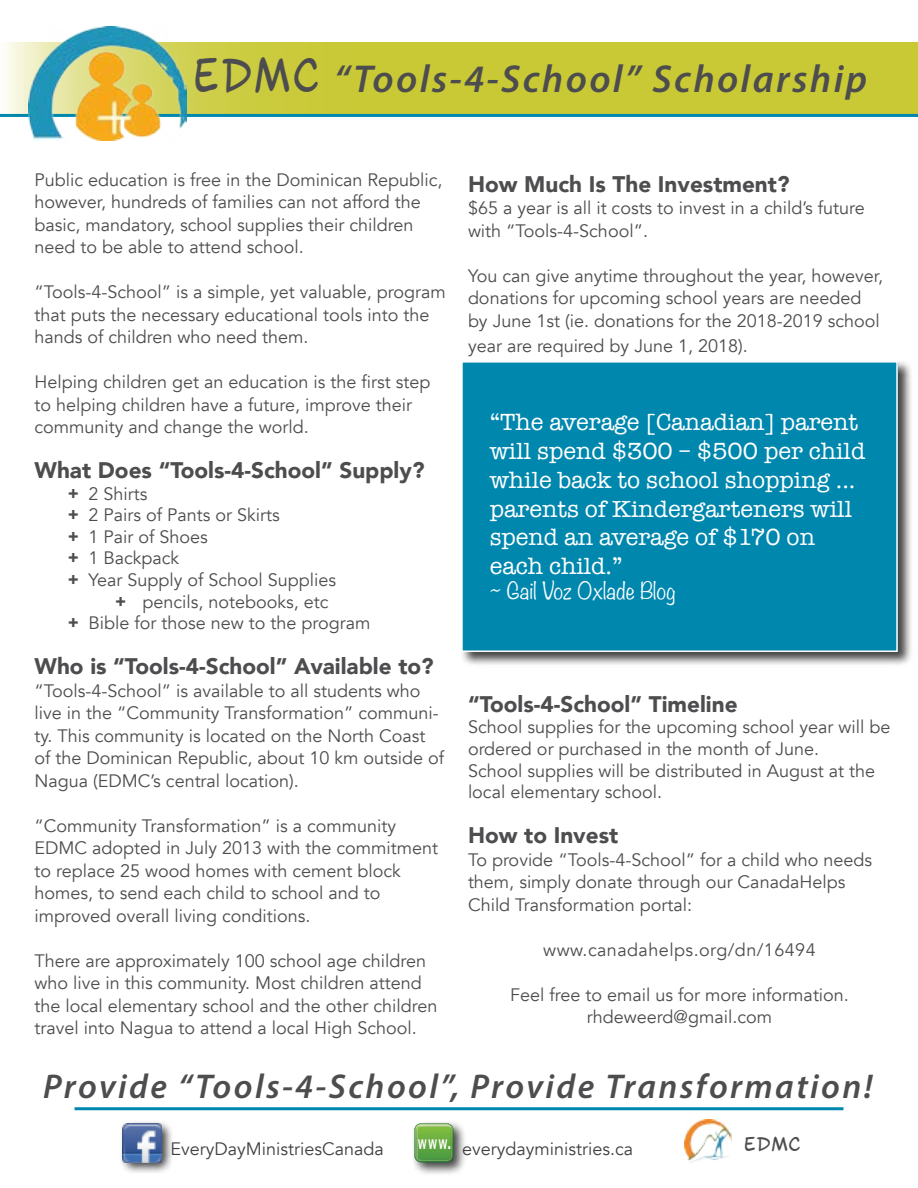
<style>
.page{position:relative;width:918px;height:1188px;background:#fff}
.page>*{position:absolute;margin:0;border:0;box-sizing:border-box;transform-origin:0 0}
.t1{font:italic 600 39px "Myriad Pro";letter-spacing:.06em;color:#4d4d4f}
.t2{font:italic 600 34.5px "Myriad Pro";letter-spacing:.07em;color:#4d4d4f}
.t3{font:24px/28.8px "American Typewriter";color:#fff}
.t4{font:900 22.5px "Avenir";color:#4d4d4f}
.t5{font:300 21px "Noteworthy";color:#fff}
.t6{font:21px "SF Toontime";color:#4d4d4f}
.t7{font:18px/22.5px "Avenir";color:#4d4d4f}
.t8{font:18px "Avenir";color:#414141}
.t9{font:18px "Avenir";letter-spacing:.025em;color:#4d4d4f}
.t10{font:700 13.5px "Arial";color:#fff;scale:.67 1}
.s1{font-family:"SF Toontime";font-weight:400;font-style:normal;font-size:50.7px}
.s2{font-family:"Arial";font-weight:700}
.s3{font-size:20.25px}
</style>
<div class="page">
<svg style="left:0;top:42px;width:918px;height:72px;background:#cbcb3e"></svg>
<hr style="left:75px;top:1107px;width:768px;height:3px;background:#0087ae">
<div style="left:460px;top:360px;width:453px;height:307px;background:#000;opacity:.75"></div>
<div style="left:462px;top:362px;width:435px;height:289px;background:#0087ae"></div>
<div style="left:461px;top:361px;width:437px;height:291px;border:2px solid #fff"></div>
<div style="left:119px;top:1120px;width:54px;height:54px;background:#000;opacity:.75"></div>
<img style="left:123px;top:1123px;width:38px;height:39px">
<div style="left:411px;top:1120px;width:56px;height:56px;background:#000;opacity:.75"></div>
<svg style="left:414px;top:1123px;width:39px;height:39px"></svg>
<img style="left:416px;top:1131px;width:36px;height:30px">
<img style="left:416px;top:1125px;width:36px;height:6px">
<hr style="left:0;top:114px;width:918px;height:3px;background:#0087ae">
<img style="left:684px;top:1119px;width:47px;height:44px">
<img style="left:29px;top:26px;width:157px;height:115px">
<h1 class="t1" style="left:194px;top:54px;width:674px"><span class="s1">EDMC</span> “Tools-4-School” Scholarship</h1>
<p class="t7" style="left:35px;top:168px;width:410px">Public education is free in the Dominican Republic, however, hundreds of families can not afford the basic, mandatory, school supplies their children need to be able to attend school.</p>
<p class="t7" style="left:35px;top:281px;width:413px">“Tools-4-School” is a simple, yet valuable, program that puts the necessary educational tools into the hands of children who need them.</p>
<p class="t7" style="left:35px;top:371px;width:397px">Helping children get an education is the first step to helping children have a future, improve their community and change the world.</p>
<p class="t4" style="left:35px;top:451px;width:391px">What Does “Tools-4-School” Supply?</p>
<p class="t7" style="left:68px;top:483px;width:81px"><span class="s2">+</span> 2 Shirts</p>
<p class="t7" style="left:68px;top:504px;width:213px"><span class="s2">+</span> 2 Pairs of Pants or Skirts</p>
<p class="t7" style="left:68px;top:526px;width:141px"><span class="s2">+</span> 1 Pair of Shoes</p>
<p class="t7" style="left:68px;top:547px;width:112px"><span class="s2">+</span> 1 Backpack</p>
<p class="t7" style="left:68px;top:569px;width:269px"><span class="s2">+</span> Year Supply of School Supplies</p>
<p class="t7" style="left:116px;top:591px;width:215px"><span class="s2">+</span> pencils, notebooks, etc</p>
<p class="t7" style="left:68px;top:612px;width:304px"><span class="s2">+</span> Bible for those new to the program</p>
<p class="t4" style="left:35px;top:647px;width:401px">Who is “Tools-4-School” Available to?</p>
<p class="t7" style="left:35px;top:680px;width:411px">“Tools-4-School” is available to all students who live in the “Community Transformation” communi&shy;ty. This community is located on the North Coast of the Dominican Republic, about 10 km outside of Nagua (EDMC’s central location).</p>
<p class="t7" style="left:35px;top:815px;width:405px">“Community Transformation” is a community EDMC adopted in July 2013 with the commitment to replace 25 wood homes with cement block homes, to send each child to school and to improved overall living conditions.</p>
<p class="t7" style="left:35px;top:950px;width:404px">There are approximately 100 school age children who live in this community. Most children attend the local elementary school and the other children travel into Nagua to attend a local High School.</p>
<p class="t4" style="left:468px;top:164px;width:323px">How Much Is The Investment?</p>
<p class="t7" style="left:468px;top:197px;width:398px">$65 a year is all it costs to invest in a child’s future with “Tools-4-School”.</p>
<p class="t7" style="left:468px;top:264px;width:417px">You can give anytime throughout the year, however, donations for upcoming school years are needed by June 1st (ie. donations for the 2018-2019 school</p>
<p class="t7" style="left:468px;top:335px;width:281px">year are required by June 1, 2018).</p>
<h3 class="t3" style="left:490px;top:407px;width:377px">“The average [Canadian] parent will spend $300 – $500 per child while back to school shopping ... parents of Kindergarteners will spend an average of $170 on each child.”</h3>
<p class="t5" style="left:490px;top:573px;width:187px">~ Gail Voz Oxlade Blog</p>
<p class="t4" style="left:468px;top:685px;width:271px">“Tools-4-School” Timeline</p>
<p class="t7" style="left:468px;top:717px;width:424px;line-height:21.6px">School supplies for the upcoming school year will be ordered or purchased in the month of June.<br>School supplies will be distributed in August at the local elementary school.</p>
<p class="t4" style="left:468px;top:816px;width:152px">How to Invest</p>
<p class="t7" style="left:468px;top:849px;width:406px">To provide “Tools-4-School” for a child who needs them, simply donate through our CanadaHelps<br>Child Transformation portal:</p>
<p class="t9" style="left:543px;top:939px;width:274px">www.canadahelps.org/dn/16494</p>
<p class="t7" style="left:510px;top:984px;width:340px;text-align:center">Feel free to email us for more information. rhdeweerd@gmail.com</p>
<h2 class="t2" style="left:43px;top:1064px;width:831px">Provide “Tools-4-School”, Provide Transformation!</h2>
<p class="t8" style="left:171px;top:1138px;width:215px">EveryDayMinistriesCanada</p>
<p class="t8" style="left:462px;top:1138px;width:172px">everydayministries.ca</p>
<p class="t10" style="left:418px;top:1135px;width:51px">WWW<span class="s3">.</span></p>
<p class="t6" style="left:745px;top:1128px;width:57px">EDMC</p>
</div>
